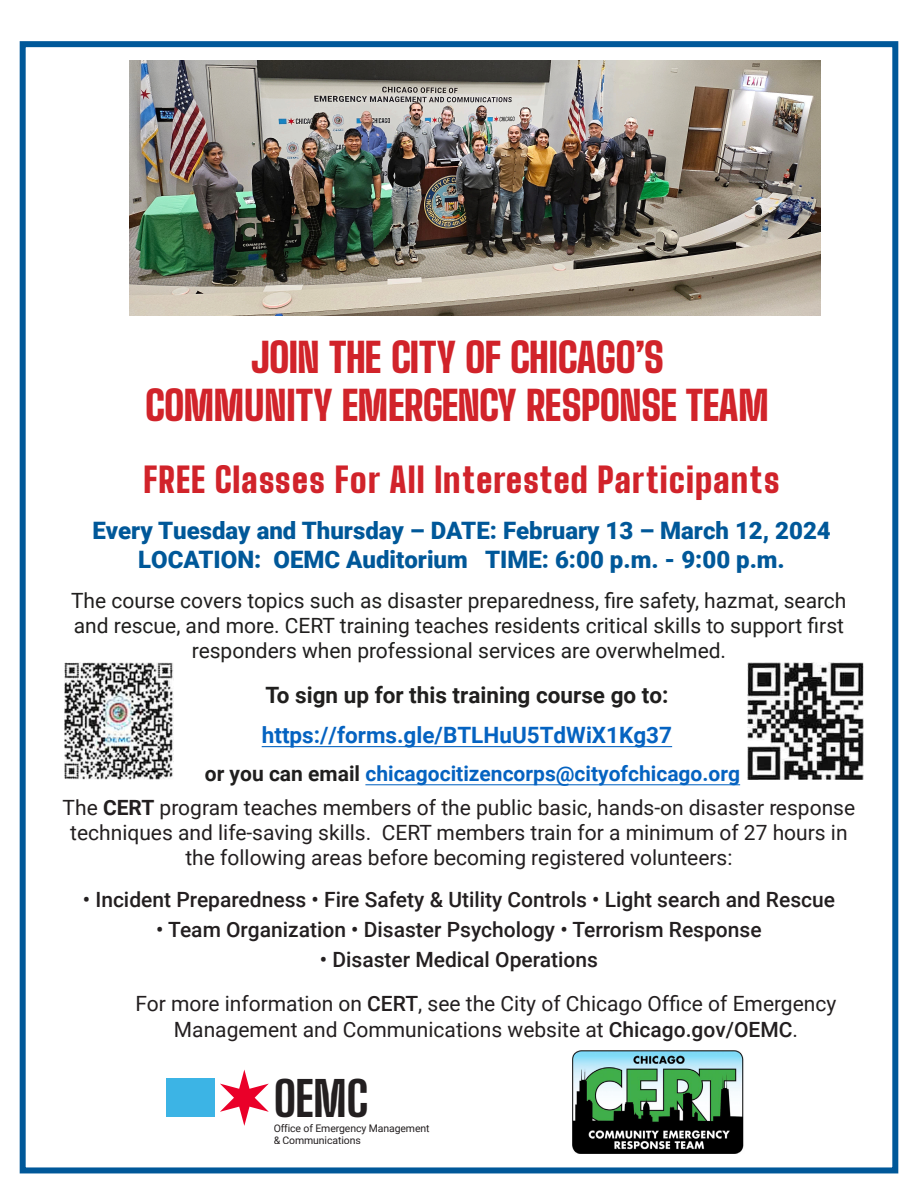
<style>
.page{position:relative;width:918px;height:1188px;background:#fff}
.page>*{position:absolute;margin:0;border:0;box-sizing:border-box;transform-origin:0 0}
.t1{font:800 47.7px "Big Shoulders Display";color:#231f20}
.t2{font:900 40.5px/48.6px "Big Shoulders Display";letter-spacing:-.02em;color:#d1232a;text-align:center}
.t3{font:900 34.5px "Big Shoulders Display";letter-spacing:.03em;color:#d1232a}
.t4{font:900 24px/28.8px "Roboto";color:#005899;text-align:center}
.t5{font:700 22.5px/39.6px "Roboto";color:#0563c1}
.t6{font:21px/25.2px "Roboto";color:#231f20;text-align:center}
.t7{font:21px/25.2px "Roboto";color:#201f1e;text-align:center}
.t8{font:500 21px "Roboto";color:#231f20}
.t9{font:10.5px/11.7px "Roboto";letter-spacing:-.01em;color:#231f20}
.s1{color:#201f1e}
.s2{font-weight:700;color:#201f1e}
.s3{font-weight:700;color:#0563c1}
.s4{font-weight:700}
.s5{font-weight:500}
</style>
<div class="page">
<div style="left:20px;top:41px;width:878px;height:1132px;border:6px solid #005899"></div>
<img style="left:130px;top:61px;width:690px;height:255px">
<svg style="left:220px;top:1070px;width:49px;height:56px"></svg>
<div style="left:166px;top:1079px;width:49px;height:38px;background:#3cb4e5"></div>
<img style="left:572px;top:1051px;width:172px;height:103px">
<img style="left:64px;top:662px;width:110px;height:117px">
<img style="left:747px;top:663px;width:117px;height:116px">
<hr style="left:262px;top:746px;width:410px;height:1px;background:#0563c1">
<hr style="left:365px;top:784px;width:375px;height:1px;background:#0563c1">
<p class="t2" style="left:145px;top:333px;width:625px">JOIN THE CITY OF CHICAGO’S<br>COMMUNITY EMERGENCY RESPONSE TEAM</p>
<p class="t3" style="left:143px;top:455px;width:638px">FREE Classes For All Interested Participants</p>
<p class="t4" style="left:92px;top:515px;width:740px">Every Tuesday and Thursday – DATE: February 13 – March 12, 2024<br>LOCATION: OEMC Auditorium TIME: 6:00 p.m. - 9:00 p.m.</p>
<p class="t7" style="left:71px;top:587px;width:777px">The course covers topics such as disaster preparedness, fire safety, hazmat, search and rescue, and more. CERT training teaches residents critical skills to support first responders when professional services are overwhelmed.</p>
<p class="t5" style="left:262px;top:675px;width:412px"><span class="s1">To sign up for this training course go to: </span>https://forms.gle/BTLHuU5TdWiX1Kg37</p>
<p class="t6" style="left:63px;top:756px;width:794px;line-height:33.3px;text-align:left;text-indent:142px"><span class="s2">or you can email</span> <span class="s3">chicagocitizencorps@cityofchicago.org<br></span>The <span class="s4">CERT</span> program teaches members of the public basic, hands-on disaster response</p>
<p class="t6" style="left:70px;top:819px;width:779px">techniques and life-saving skills. CERT members train for a minimum of 27 hours in the following areas before becoming registered volunteers:</p>
<p class="t8" style="left:83px;top:885px;width:754px">• Incident Preparedness • Fire Safety &amp; Utility Controls • Light search and Rescue</p>
<p class="t8" style="left:156px;top:915px;width:607px">• Team Organization • Disaster Psychology • Terrorism Response</p>
<p class="t8" style="left:320px;top:945px;width:280px">• Disaster Medical Operations</p>
<p class="t6" style="left:136px;top:991px;width:702px">For more information on <span class="s5">CERT</span>, see the City of Chicago Office of Emergency<br>Management and Communications website at <span class="s5">Chicago.gov/OEMC</span>.</p>
<h1 class="t1" style="left:274px;top:1065px;width:96px">OEMC</h1>
<p class="t9" style="left:274px;top:1122px;width:157px">Office of Emergency Management &amp; Communications</p>
</div>
